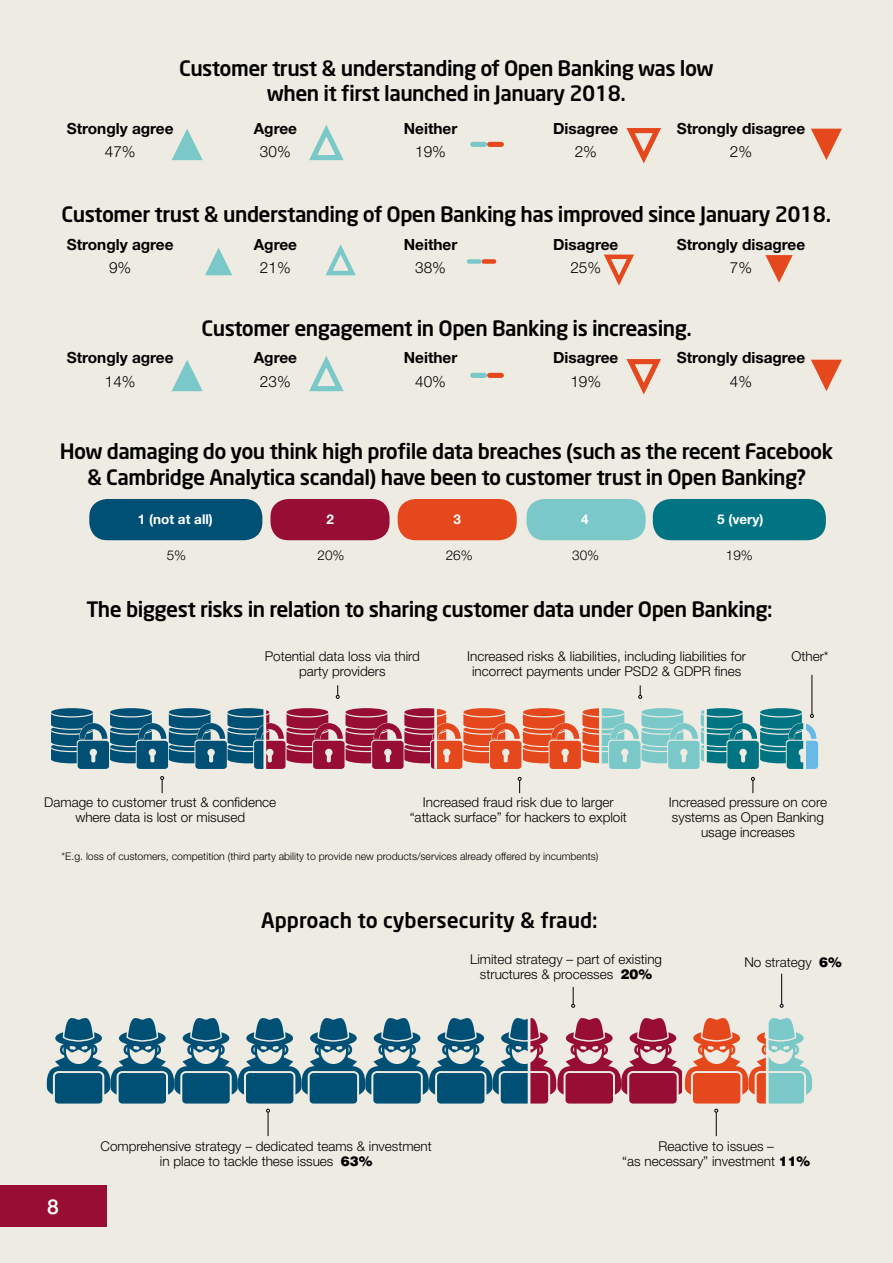
<style>
.page{position:relative;width:893px;height:1263px;background:#edebe2}
.page>*{position:absolute;margin:0;border:0;box-sizing:border-box;transform-origin:0 0}
.t1{font:500 21px/25.5px "Neo Sans";letter-spacing:-.025em;color:#000;text-align:center}
.t2{font:500 21px "Neo Sans";color:#000}
.t3{font:500 21px "Swiss 721 BT";color:#fff}
.t4{font:700 15.45px "Helvetica Neue";color:#000}
.t5{font:300 15.45px "Helvetica Neue";color:#000}
.t6{font:300 13.5px/15px "Helvetica Neue";color:#000;text-align:center}
.t7{font:700 13.5px "Helvetica Neue";color:#fff}
.t8{font:300 10.5px "Helvetica Neue";color:#000}
.s1{font-family:"Swiss 721 BT";font-weight:900}
</style>
<div class="page">
<svg style="left:160px;top:776px;width:4px;height:17px"></svg>
<svg style="left:336px;top:685px;width:4px;height:14px"></svg>
<svg style="left:638px;top:685px;width:4px;height:14px"></svg>
<hr style="left:812px;top:675px;width:1px;height:39px;background:#020203">
<svg style="left:518px;top:777px;width:3px;height:16px"></svg>
<svg style="left:751px;top:777px;width:4px;height:16px"></svg>
<svg style="left:51px;top:708px;width:767px;height:61px"></svg>
<svg style="left:46px;top:1018px;width:767px;height:85px"></svg>
<svg style="left:266px;top:1109px;width:4px;height:27px"></svg>
<svg style="left:714px;top:1109px;width:4px;height:27px"></svg>
<svg style="left:571px;top:987px;width:4px;height:21px"></svg>
<hr style="left:781px;top:974px;width:1px;height:30px;background:#020203">
<div style="left:89px;top:499px;width:173px;height:41px;background:#005076;border-radius:18px"></div>
<div style="left:653px;top:499px;width:173px;height:41px;background:#007482;border-radius:18px"></div>
<div style="left:270px;top:499px;width:120px;height:41px;background:#970d34;border-radius:18px"></div>
<div style="left:398px;top:499px;width:119px;height:41px;background:#e5481d;border-radius:18px"></div>
<div style="left:526px;top:499px;width:120px;height:41px;background:#7bc8c9;border-radius:18px"></div>
<svg style="left:172px;top:129px;width:31px;height:31px"></svg>
<svg style="left:626px;top:128px;width:35px;height:36px"></svg>
<svg style="left:811px;top:129px;width:31px;height:31px"></svg>
<svg style="left:309px;top:125px;width:35px;height:36px"></svg>
<div style="left:490px;top:142px;width:11px;height:5px;background:#e5481d"></div>
<div style="left:473px;top:142px;width:11px;height:5px;background:#7bc8c9"></div>
<svg style="left:205px;top:248px;width:27px;height:27px"></svg>
<svg style="left:604px;top:254px;width:30px;height:32px"></svg>
<svg style="left:765px;top:255px;width:28px;height:28px"></svg>
<svg style="left:325px;top:244px;width:31px;height:32px"></svg>
<div style="left:484px;top:259px;width:10px;height:5px;background:#e5481d"></div>
<div style="left:469px;top:259px;width:10px;height:5px;background:#7bc8c9"></div>
<svg style="left:172px;top:360px;width:31px;height:31px"></svg>
<svg style="left:626px;top:359px;width:35px;height:36px"></svg>
<svg style="left:811px;top:360px;width:31px;height:31px"></svg>
<svg style="left:309px;top:356px;width:35px;height:36px"></svg>
<div style="left:490px;top:373px;width:11px;height:5px;background:#e5481d"></div>
<div style="left:473px;top:373px;width:11px;height:5px;background:#7bc8c9"></div>
<div style="left:0;top:1185px;width:106px;height:41px;background:#970d34"></div>
<h1 class="t1" style="left:179px;top:55px;width:536px">Customer trust &amp; understanding of Open Banking was low when it first launched in January 2018.</h1>
<p class="t4" style="left:67px;top:119px;width:108px">Strongly agree</p>
<p class="t5" style="left:105px;top:142px;width:32px">47%</p>
<p class="t4" style="left:254px;top:119px;width:45px">Agree</p>
<p class="t5" style="left:260px;top:142px;width:32px">30%</p>
<p class="t4" style="left:404px;top:119px;width:55px">Neither</p>
<p class="t5" style="left:415px;top:142px;width:32px">19%</p>
<p class="t4" style="left:553px;top:119px;width:67px">Disagree</p>
<p class="t5" style="left:575px;top:142px;width:24px">2%</p>
<p class="t4" style="left:677px;top:119px;width:130px">Strongly disagree</p>
<p class="t5" style="left:730px;top:142px;width:24px">2%</p>
<h1 class="t1" style="left:62px;top:201px;width:771px">Customer trust &amp; understanding of Open Banking has improved since January 2018.</h1>
<p class="t4" style="left:67px;top:235px;width:108px">Strongly agree</p>
<p class="t5" style="left:109px;top:258px;width:24px">9%</p>
<p class="t4" style="left:677px;top:235px;width:130px">Strongly disagree</p>
<p class="t5" style="left:730px;top:258px;width:24px">7%</p>
<p class="t4" style="left:254px;top:235px;width:45px">Agree</p>
<p class="t5" style="left:260px;top:258px;width:32px">21%</p>
<p class="t4" style="left:404px;top:235px;width:55px">Neither</p>
<p class="t5" style="left:415px;top:258px;width:32px">38%</p>
<p class="t4" style="left:553px;top:235px;width:67px">Disagree</p>
<p class="t5" style="left:570px;top:258px;width:32px">25%</p>
<p class="t4" style="left:67px;top:348px;width:108px">Strongly agree</p>
<p class="t5" style="left:105px;top:372px;width:32px">14%</p>
<h1 class="t1" style="left:201px;top:315px;width:492px">Customer engagement in Open Banking is increasing.</h1>
<p class="t4" style="left:254px;top:348px;width:45px">Agree</p>
<p class="t5" style="left:260px;top:372px;width:32px">23%</p>
<p class="t4" style="left:404px;top:348px;width:55px">Neither</p>
<p class="t5" style="left:415px;top:372px;width:32px">40%</p>
<p class="t4" style="left:553px;top:348px;width:67px">Disagree</p>
<p class="t5" style="left:570px;top:372px;width:32px">19%</p>
<p class="t4" style="left:677px;top:348px;width:130px">Strongly disagree</p>
<p class="t5" style="left:730px;top:372px;width:24px">4%</p>
<h1 class="t1" style="left:60px;top:438px;width:775px">How damaging do you think high profile data breaches (such as the recent Facebook &amp; Cambridge Analytica scandal) have been to customer trust in Open Banking?</h1>
<p class="t7" style="left:138px;top:510px;width:76px">1 (not at all)</p>
<p class="t7" style="left:327px;top:510px;width:9px">2</p>
<p class="t7" style="left:453px;top:510px;width:9px">3</p>
<p class="t7" style="left:581px;top:510px;width:9px">4</p>
<p class="t7" style="left:717px;top:510px;width:48px">5 (very)</p>
<p class="t6" style="left:167px;top:547px;width:21px">5%</p>
<p class="t6" style="left:318px;top:547px;width:29px">20%</p>
<p class="t6" style="left:446px;top:547px;width:29px">26%</p>
<p class="t6" style="left:572px;top:547px;width:29px">30%</p>
<p class="t6" style="left:726px;top:547px;width:29px">19%</p>
<h1 class="t1" style="left:86px;top:596px;width:688px">The biggest risks in relation to sharing customer data under Open Banking:</h1>
<p class="t6" style="left:265px;top:648px;width:157px">Potential data loss via third party providers</p>
<p class="t6" style="left:467px;top:648px;width:280px">Increased risks &amp; liabilities, including liabilities for incorrect payments under PSD2 &amp; GDPR fines</p>
<p class="t6" style="left:791px;top:648px;width:39px">Other*</p>
<p class="t6" style="left:44px;top:794px;width:234px">Damage to customer trust &amp; confidence where data is lost or misused</p>
<p class="t6" style="left:410px;top:794px;width:219px">Increased fraud risk due to larger “attack surface” for hackers to exploit</p>
<p class="t6" style="left:669px;top:794px;width:160px">Increased pressure on core systems as Open Banking usage increases</p>
<p class="t8" style="left:62px;top:850px;width:538px">*E.g. loss of customers, competition (third party ability to provide new products/services already offered by incumbents)</p>
<h1 class="t2" style="left:261px;top:907px;width:338px">Approach to cybersecurity &amp; fraud:</h1>
<p class="t6" style="left:470px;top:952px;width:194px">Limited strategy – part of existing structures &amp; processes <span class="s1">20%</span></p>
<p class="t6" style="left:744px;top:954px;width:99px">No strategy <span class="s1">6%</span></p>
<h1 class="t3" style="left:47px;top:1193px;width:13px">8</h1>
<p class="t6" style="left:101px;top:1138px;width:333px">Comprehensive strategy – dedicated teams &amp; investment in place to tackle these issues <span class="s1">63%</span></p>
<p class="t6" style="left:622px;top:1138px;width:190px">Reactive to issues –<br>“as necessary” investment <span class="s1">11%</span></p>
</div>
